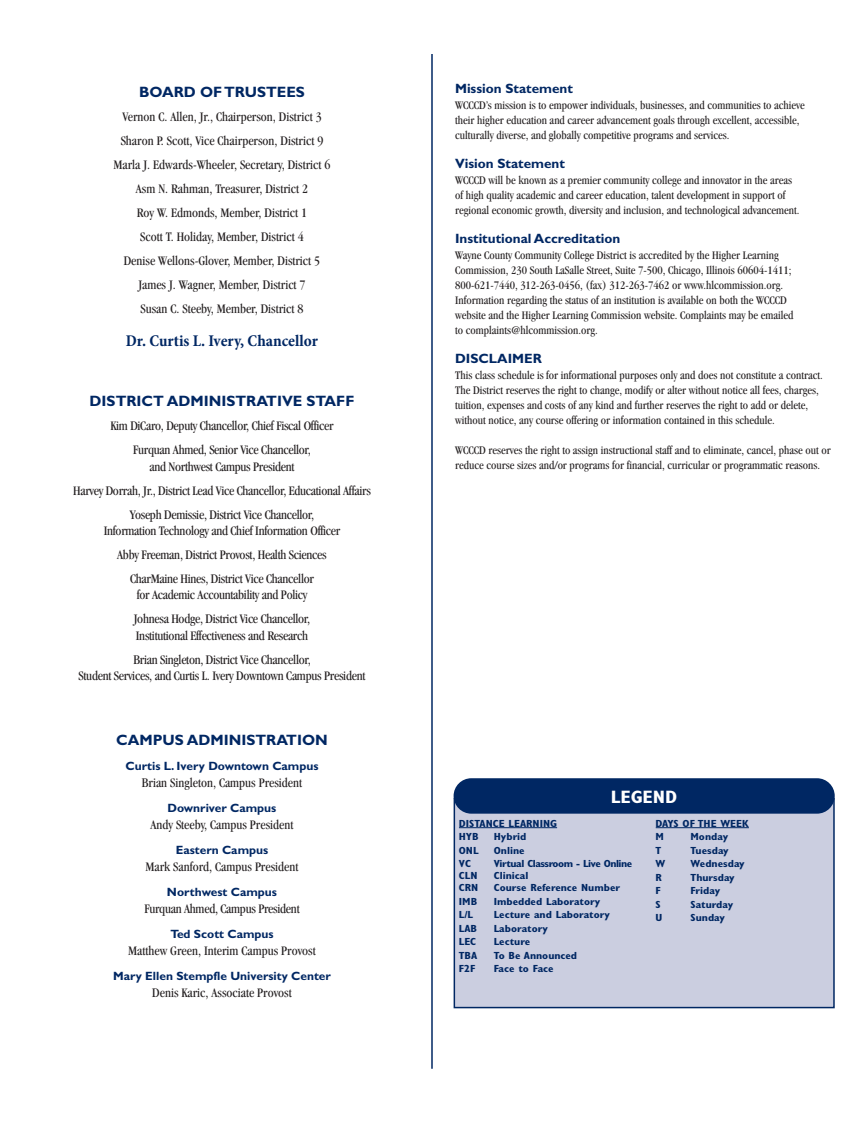
<style>
.page{position:relative;width:864px;height:1134px;background:#fff}
.page>*{position:absolute;margin:0;border:0;box-sizing:border-box;transform-origin:0 0}
.t1{font:700 condensed 18px "Gill Sans";color:#fff;scale:1.12 1}
.t2{font:700 condensed 16.5px "Minion Pro";color:#002763}
.t3{font:700 15px "Gill Sans";color:#002763}
.t4{font:condensed 13.5px/16.5px "Garamond";letter-spacing:-.02em;color:#231f20;text-align:center}
.t5{font:condensed 13.5px "Garamond";color:#231f20}
.t6{font:700 13.5px "Gill Sans";color:#002763}
.t7{font:condensed 12px/15px "Garamond";color:#231f20}
.t8{font:700 12px "Gill Sans";color:#002763}
.t9{font:700 condensed 10.35px "Gill Sans";color:#002763;scale:1.12 1}
.t10{font:700 condensed 10.35px "Gill Sans";letter-spacing:-.04em;color:#002763;scale:1.12 1}
</style>
<div class="page">
<hr style="left:431px;top:54px;width:2px;height:1015px;background:#002763">
<div style="left:455px;top:800px;width:378px;height:207px;background:#cbcee0"></div>
<div style="left:454px;top:798px;width:381px;height:210px;border:2px solid #002763"></div>
<hr style="left:459px;top:827px;width:98px;height:1px;background:#002763">
<hr style="left:656px;top:827px;width:93px;height:1px;background:#002763">
<div style="left:454px;top:778px;width:381px;height:36px;background:#002763;border-radius:18px"></div>
<p class="t3" style="left:139px;top:87px;width:167px">BOARD OF TRUSTEES</p>
<p class="t5" style="left:122px;top:112px;width:201px">Vernon C. Allen, Jr., Chairperson, District 3</p>
<p class="t5" style="left:121px;top:136px;width:204px">Sharon P. Scott, Vice Chairperson, District 9</p>
<p class="t5" style="left:114px;top:160px;width:218px">Marla J. Edwards-Wheeler, Secretary, District 6</p>
<p class="t5" style="left:136px;top:184px;width:174px">Asm N. Rahman, Treasurer, District 2</p>
<p class="t5" style="left:137px;top:208px;width:172px">Roy W. Edmonds, Member, District 1</p>
<p class="t5" style="left:140px;top:232px;width:165px">Scott T. Holiday, Member, District 4</p>
<p class="t5" style="left:124px;top:256px;width:198px">Denise Wellons-Glover, Member, District 5</p>
<p class="t5" style="left:138px;top:280px;width:169px">James J. Wagner, Member, District 7</p>
<p class="t5" style="left:141px;top:304px;width:164px">Susan C. Steeby, Member, District 8</p>
<p class="t2" style="left:126px;top:335px;width:194px">Dr. Curtis L. Ivery, Chancellor</p>
<p class="t3" style="left:90px;top:396px;width:266px">DISTRICT ADMINISTRATIVE STAFF</p>
<p class="t4" style="left:110px;top:419px;width:225px">Kim DiCaro, Deputy Chancellor, Chief Fiscal Officer</p>
<p class="t4" style="left:133px;top:443px;width:179px">Furquan Ahmed, Senior Vice Chancellor, and Northwest Campus President</p>
<p class="t4" style="left:73px;top:483px;width:299px">Harvey Dorrah, Jr., District Lead Vice Chancellor, Educational Affairs</p>
<p class="t4" style="left:104px;top:507px;width:238px">Yoseph Demissie, District Vice Chancellor,<br>Information Technology and Chief Information Officer</p>
<p class="t4" style="left:117px;top:548px;width:211px">Abby Freeman, District Provost, Health Sciences</p>
<p class="t4" style="left:130px;top:571px;width:185px">CharMaine Hines, District Vice Chancellor for Academic Accountability and Policy</p>
<p class="t4" style="left:134px;top:612px;width:178px;text-align:left">Johnesa Hodge, District Vice Chancellor,<br>Institutional Effectiveness and Research</p>
<p class="t4" style="left:79px;top:652px;width:288px">Brian Singleton, District Vice Chancellor,<br>Student Services, and Curtis L. Ivery Downtown Campus President</p>
<p class="t3" style="left:116px;top:735px;width:213px">CAMPUS ADMINISTRATION</p>
<p class="t8" style="left:125px;top:762px;width:195px">Curtis L. Ivery Downtown Campus</p>
<p class="t5" style="left:142px;top:777px;width:162px">Brian Singleton, Campus President</p>
<p class="t8" style="left:168px;top:804px;width:110px">Downriver Campus</p>
<p class="t5" style="left:151px;top:819px;width:144px">Andy Steeby, Campus President</p>
<p class="t8" style="left:176px;top:846px;width:94px">Eastern Campus</p>
<p class="t5" style="left:146px;top:861px;width:154px">Mark Sanford, Campus President</p>
<p class="t8" style="left:167px;top:888px;width:112px">Northwest Campus</p>
<p class="t4" style="left:144px;top:901px;width:157px">Furquan Ahmed, Campus President</p>
<p class="t8" style="left:170px;top:930px;width:105px">Ted Scott Campus</p>
<p class="t5" style="left:128px;top:945px;width:189px">Matthew Green, Interim Campus Provost</p>
<p class="t8" style="left:113px;top:972px;width:219px">Mary Ellen Stempfle University Center</p>
<p class="t5" style="left:152px;top:987px;width:141px">Denis Karic, Associate Provost</p>
<p class="t6" style="left:455px;top:84px;width:119px">Mission Statement</p>
<p class="t7" style="left:455px;top:99px;width:351px">WCCCD’s mission is to empower individuals, businesses, and communities to achieve</p>
<p class="t7" style="left:455px;top:114px;width:346px">their higher education and career advancement goals through excellent, accessible,</p>
<p class="t7" style="left:455px;top:129px;width:276px">culturally diverse, and globally competitive programs and services.</p>
<p class="t6" style="left:455px;top:159px;width:111px">Vision Statement</p>
<p class="t7" style="left:455px;top:174px;width:339px">WCCCD will be known as a premier community college and innovator in the areas</p>
<p class="t7" style="left:455px;top:189px;width:332px">of high quality academic and career education, talent development in support of</p>
<p class="t7" style="left:455px;top:204px;width:346px">regional economic growth, diversity and inclusion, and technological advancement.</p>
<p class="t6" style="left:455px;top:234px;width:167px">Institutional Accreditation</p>
<p class="t7" style="left:455px;top:249px;width:325px">Wayne County Community College District is accredited by the Higher Learning</p>
<p class="t7" style="left:455px;top:264px;width:338px">Commission, 230 South LaSalle Street, Suite 7-500, Chicago, Illinois 60604-1411;</p>
<p class="t7" style="left:455px;top:279px;width:330px">800-621-7440, 312-263-0456, (fax) 312-263-7462 or www.hlcommission.org.</p>
<p class="t7" style="left:455px;top:294px;width:333px">Information regarding the status of an institution is available on both the WCCCD</p>
<p class="t7" style="left:455px;top:309px;width:340px">website and the Higher Learning Commission website. Complaints may be emailed</p>
<p class="t7" style="left:455px;top:324px;width:144px">to complaints@hlcommission.org.</p>
<p class="t6" style="left:455px;top:354px;width:88px">DISCLAIMER</p>
<p class="t7" style="left:455px;top:369px;width:369px">This class schedule is for informational purposes only and does not constitute a contract.<br>The District reserves the right to change, modify or alter without notice all fees, charges, tuition, expenses and costs of any kind and further reserves the right to add or delete, without notice, any course offering or information contained in this schedule.</p>
<p class="t7" style="left:455px;top:444px;width:377px">WCCCD reserves the right to assign instructional staff and to eliminate, cancel, phase out or reduce course sizes and/or programs for financial, curricular or programmatic reasons.</p>
<p class="t1" style="left:611px;top:790px;width:61px">LEGEND</p>
<p class="t9" style="left:459px;top:819px;width:89px">DISTANCE LEARNING</p>
<p class="t9" style="left:459px;top:833px;width:19px">HYB</p>
<p class="t9" style="left:494px;top:833px;width:31px">Hybrid</p>
<p class="t9" style="left:459px;top:846px;width:19px">ONL</p>
<p class="t9" style="left:494px;top:846px;width:29px">Online</p>
<p class="t9" style="left:459px;top:860px;width:12px">VC</p>
<p class="t10" style="left:494px;top:860px;width:125px">Virtual Classroom - Live Online</p>
<p class="t9" style="left:459px;top:872px;width:18px">CLN</p>
<p class="t9" style="left:494px;top:872px;width:32px">Clinical</p>
<p class="t9" style="left:459px;top:884px;width:19px">CRN</p>
<p class="t9" style="left:494px;top:884px;width:114px">Course Reference Number</p>
<p class="t9" style="left:459px;top:897px;width:18px">IMB</p>
<p class="t9" style="left:494px;top:897px;width:97px">Imbedded Laboratory</p>
<p class="t9" style="left:459px;top:911px;width:14px">L/L</p>
<p class="t9" style="left:494px;top:911px;width:105px">Lecture and Laboratory</p>
<p class="t9" style="left:459px;top:924px;width:18px">LAB</p>
<p class="t9" style="left:494px;top:924px;width:50px">Laboratory</p>
<p class="t9" style="left:459px;top:938px;width:17px">LEC</p>
<p class="t9" style="left:494px;top:938px;width:34px">Lecture</p>
<p class="t9" style="left:459px;top:951px;width:18px">TBA</p>
<p class="t9" style="left:494px;top:951px;width:76px">To Be Announced</p>
<p class="t9" style="left:459px;top:965px;width:16px">F2F</p>
<p class="t9" style="left:494px;top:965px;width:55px">Face to Face</p>
<p class="t9" style="left:656px;top:819px;width:85px">DAYS OF THE WEEK</p>
<p class="t9" style="left:656px;top:833px;width:9px">M</p>
<p class="t9" style="left:691px;top:833px;width:35px">Monday</p>
<p class="t9" style="left:656px;top:846px;width:7px">T</p>
<p class="t9" style="left:691px;top:846px;width:36px">Tuesday</p>
<p class="t9" style="left:656px;top:860px;width:10px">W</p>
<p class="t9" style="left:691px;top:860px;width:50px">Wednesday</p>
<p class="t9" style="left:656px;top:873px;width:7px">R</p>
<p class="t9" style="left:691px;top:873px;width:41px">Thursday</p>
<p class="t9" style="left:656px;top:887px;width:6px">F</p>
<p class="t9" style="left:691px;top:887px;width:28px">Friday</p>
<p class="t9" style="left:656px;top:900px;width:6px">S</p>
<p class="t9" style="left:691px;top:900px;width:40px">Saturday</p>
<p class="t9" style="left:656px;top:914px;width:8px">U</p>
<p class="t9" style="left:691px;top:914px;width:32px">Sunday</p>
</div>
